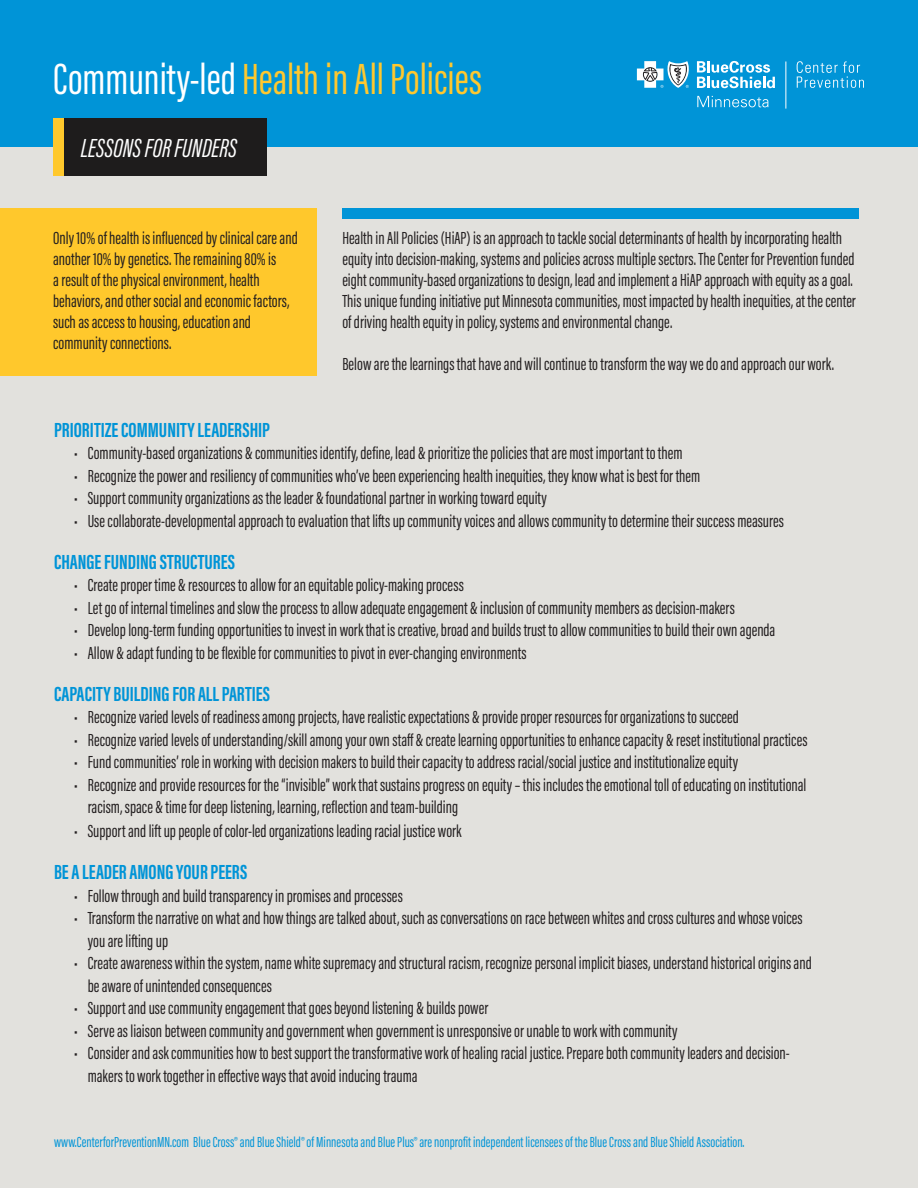
<style>
.page{position:relative;width:918px;height:1188px;background:#e2e1dd}
.page>*{position:absolute;margin:0;border:0;box-sizing:border-box;transform-origin:0 0}
.t1{font:45px "Acumin Pro Extra Cond";color:#ffc82e}
.t2{font:italic 27px "Acumin Pro Extra Cond";color:#fff}
.t3{font:700 21px "Acumin Pro Extra Cond";color:#0094d7}
.t4{font:18px/21px "Acumin Pro Extra Cond";color:#231f20}
.t5{font:15px "Acumin Pro Extra Cond";color:#0094d7}
.s1{color:#fff}
</style>
<div class="page">
<div style="left:0;top:0;width:918px;height:147px;background:#0094d7"></div>
<div style="left:63px;top:119px;width:204px;height:57px;background:#1e1c1c"></div>
<svg style="left:697px;top:61px;width:78px;height:27px"></svg>
<svg style="left:697px;top:96px;width:71px;height:11px"></svg>
<svg style="left:637px;top:61px;width:52px;height:27px"></svg>
<svg style="left:797px;top:61px;width:67px;height:27px"></svg>
<hr style="left:785px;top:61px;width:1px;height:48px;background:#fff">
<div style="left:53px;top:119px;width:10px;height:57px;background:#ffc82c"></div>
<div style="left:0;top:208px;width:316px;height:168px;background:#ffc82c"></div>
<div style="left:342px;top:208px;width:517px;height:11px;background:#0094d7"></div>
<p class="t1" style="left:53px;top:52px;width:431px"><span class="s1">Community-led</span> Health in All Policies</p>
<p class="t2" style="left:81px;top:132px;width:158px">LESSONS FOR FUNDERS</p>
<p class="t4" style="left:53px;top:228px;width:246px">Only 10% of health is influenced by clinical care and another 10% by genetics. The remaining 80% is<br>a result of the physical environment, health behaviors, and other social and economic factors, such as access to housing, education and community connections.</p>
<p class="t4" style="left:342px;top:228px;width:515px">Health in All Policies (HiAP) is an approach to tackle social determinants of health by incorporating health equity into decision-making, systems and policies across multiple sectors. The Center for Prevention funded eight community-based organizations to design, lead and implement a HiAP approach with equity as a goal.<br>This unique funding initiative put Minnesota communities, most impacted by health inequities, at the center of driving health equity in policy, systems and environmental change.</p>
<p class="t4" style="left:342px;top:354px;width:493px">Below are the learnings that have and will continue to transform the way we do and approach our work.</p>
<p class="t3" style="left:54px;top:417px;width:218px">PRIORITIZE COMMUNITY LEADERSHIP</p>
<p class="t4" style="left:74px;top:443px;width:610px">• Community-based organizations &amp; communities identify, define, lead &amp; prioritize the policies that are most important to them</p>
<p class="t4" style="left:74px;top:465px;width:628px">• Recognize the power and resiliency of communities who’ve been experiencing health inequities, they know what is best for them</p>
<p class="t4" style="left:74px;top:488px;width:474px">• Support community organizations as the leader &amp; foundational partner in working toward equity</p>
<p class="t4" style="left:74px;top:510px;width:711px">• Use collaborate-developmental approach to evaluation that lifts up community voices and allows community to determine their success measures</p>
<p class="t3" style="left:54px;top:549px;width:183px">CHANGE FUNDING STRUCTURES</p>
<p class="t4" style="left:74px;top:575px;width:391px">• Create proper time &amp; resources to allow for an equitable policy-making process</p>
<p class="t4" style="left:74px;top:597px;width:662px">• Let go of internal timelines and slow the process to allow adequate engagement &amp; inclusion of community members as decision-makers</p>
<p class="t4" style="left:74px;top:620px;width:703px">• Develop long-term funding opportunities to invest in work that is creative, broad and builds trust to allow communities to build their own agenda</p>
<p class="t4" style="left:74px;top:642px;width:454px">• Allow &amp; adapt funding to be flexible for communities to pivot in ever-changing environments</p>
<p class="t3" style="left:54px;top:681px;width:218px">CAPACITY BUILDING FOR ALL PARTIES</p>
<p class="t4" style="left:74px;top:707px;width:666px">• Recognize varied levels of readiness among projects, have realistic expectations &amp; provide proper resources for organizations to succeed</p>
<p class="t4" style="left:74px;top:729px;width:735px">• Recognize varied levels of understanding/skill among your own staff &amp; create learning opportunities to enhance capacity &amp; reset institutional practices</p>
<p class="t4" style="left:74px;top:752px;width:665px">• Fund communities’ role in working with decision makers to build their capacity to address racial/social justice and institutionalize equity</p>
<p class="t4" style="left:88px;top:773px;width:720px;line-height:22.5px;text-indent:-14px">• Recognize and provide resources for the “invisible” work that sustains progress on equity – this includes the emotional toll of educating on institutional racism, space &amp; time for deep listening, learning, reflection and team-building</p>
<p class="t4" style="left:74px;top:821px;width:389px">• Support and lift up people of color-led organizations leading racial justice work</p>
<p class="t3" style="left:54px;top:859px;width:195px">BE A LEADER AMONG YOUR PEERS</p>
<p class="t4" style="left:74px;top:885px;width:330px">• Follow through and build transparency in promises and processes</p>
<p class="t4" style="left:88px;top:907px;width:717px;line-height:22.5px;text-indent:-14px">• Transform the narrative on what and how things are talked about, such as conversations on race between whites and cross cultures and whose voices you are lifting up</p>
<p class="t4" style="left:88px;top:952px;width:726px;line-height:22.5px;text-indent:-14px">• Create awareness within the system, name white supremacy and structural racism, recognize personal implicit biases, understand historical origins and be aware of unintended consequences</p>
<p class="t4" style="left:74px;top:998px;width:416px">• Support and use community engagement that goes beyond listening &amp; builds power</p>
<p class="t4" style="left:74px;top:1020px;width:605px">• Serve as liaison between community and government when government is unresponsive or unable to work with community</p>
<p class="t4" style="left:88px;top:1042px;width:704px;line-height:22.5px;text-indent:-14px">• Consider and ask communities how to best support the transformative work of healing racial justice. Prepare both community leaders and decision&shy;makers to work together in effective ways that avoid inducing trauma</p>
<p class="t5" style="left:54px;top:1133px;width:692px">www.CenterforPreventionMN.com Blue Cross® and Blue Shield® of Minnesota and Blue Plus® are nonprofit independent licensees of the Blue Cross and Blue Shield Association.</p>
</div>
